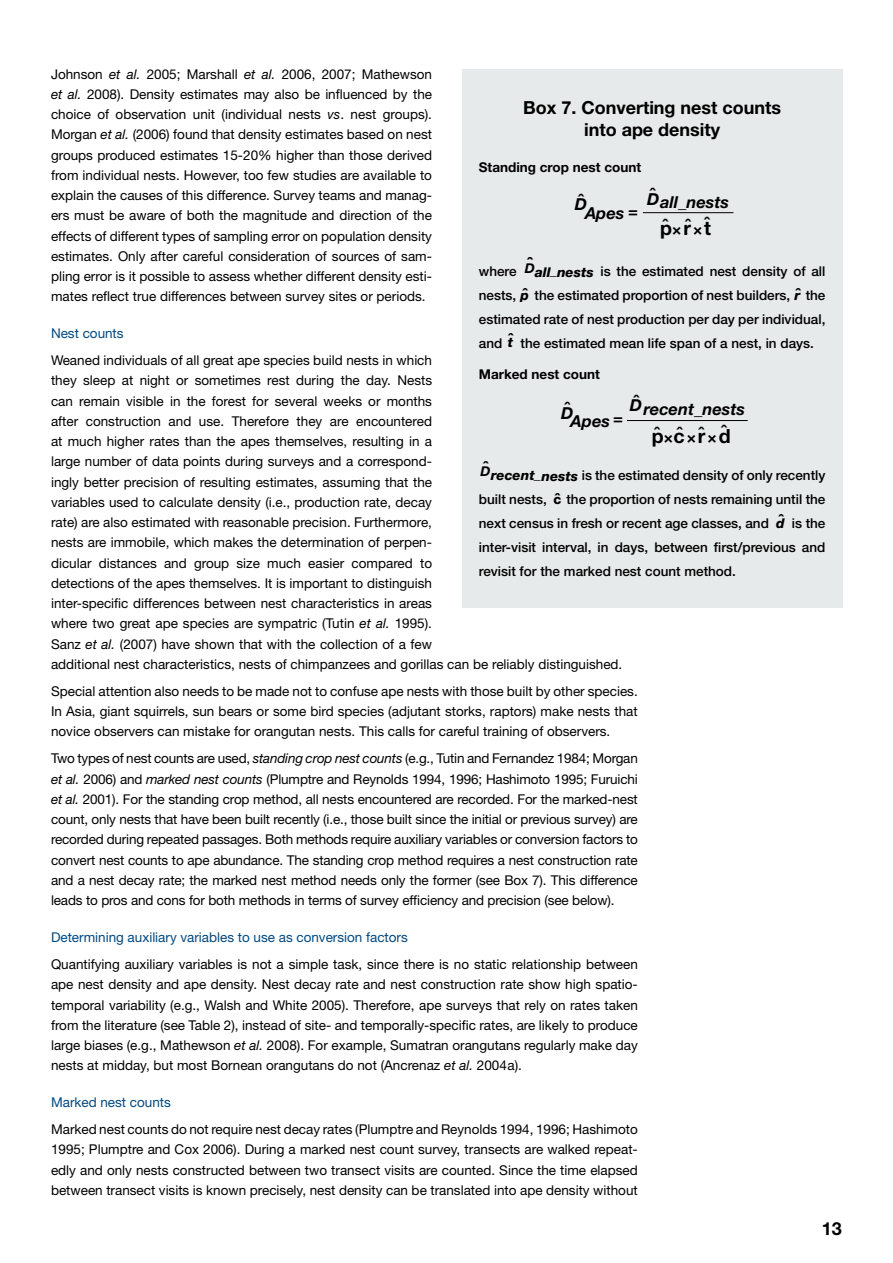
<style>
.page{position:relative;width:893px;height:1263px;background:#fff}
.page>*{position:absolute;margin:0;border:0;box-sizing:border-box;transform-origin:0 0}
.t1{font:700 19.5px "Helvetica Neue";color:#000}
.t2{font:500 19.5px "Helvetica Neue";letter-spacing:.895em;color:#000}
.t3{font:700 18px/22.5px "Helvetica Neue";color:#000;text-align:center}
.t4{font:italic 700 16.5px "Helvetica Neue";color:#000}
.t5{font:13.5px/20.2px "Helvetica Neue";color:#000;text-align:justify}
.t6{font:500 13.5px/24px "Helvetica Neue";color:#000;text-align:justify}
.t7{font:13.5px "Helvetica Neue";color:#004983}
.t8{font:700 13.5px "Helvetica Neue";color:#000}
.t9{font:italic 800 13.5px "Helvetica Neue";color:#000}
.s1{font-style:italic}
.s2{font-weight:500;font-style:normal;font-size:19.5px}
.s3{font-weight:500;font-style:normal}
.s4{font-size:16.5px}
.s5{font-weight:800;font-style:italic}
.s6{font-weight:700;font-size:16.5px}
.s7{font-weight:400}
.s8{font-weight:800}
</style>
<div class="page">
<div style="left:462px;top:69px;width:380px;height:539px;background:#e7eaea"></div>
<hr style="left:643px;top:212px;width:90px;height:1px;background:#000">
<hr style="left:627px;top:420px;width:120px;height:1px;background:#000">
<p class="t5" style="left:51px;top:64px;width:383px">Johnson <span class="s1">et al.</span> 2005; Marshall <span class="s1">et al.</span> 2006, 2007; Mathewson <span class="s1">et al.</span> 2008). Density estimates may also be influenced by the choice of observation unit (individual nests <span class="s1">vs</span>. nest groups).<br>Morgan <span class="s1">et al.</span> (2006) found that density estimates based on nest groups produced estimates 15-20% higher than those derived from individual nests. However, too few studies are available to explain the causes of this difference. Survey teams and manag&shy;ers must be aware of both the magnitude and direction of the effects of different types of sampling error on population density estimates. Only after careful consideration of sources of sam&shy;pling error is it possible to assess whether different density esti&shy;mates reflect true differences between survey sites or periods.</p>
<p class="t7" style="left:51px;top:325px;width:74px">Nest counts</p>
<p class="t5" style="left:51px;top:350px;width:573px;text-align:left">Weaned individuals of all great ape species build nests in which<br>they sleep at night or sometimes rest during the day. Nests<br>can remain visible in the forest for several weeks or months<br>after construction and use. Therefore they are encountered<br>at much higher rates than the apes themselves, resulting in a<br>large number of data points during surveys and a correspond-<br>ingly better precision of resulting estimates, assuming that the<br>variables used to calculate density (i.e., production rate, decay<br>rate) are also estimated with reasonable precision. Furthermore,<br>nests are immobile, which makes the determination of perpen-<br>dicular distances and group size much easier compared to<br>detections of the apes themselves. It is important to distinguish<br>inter-specific differences between nest characteristics in areas<br>where two great ape species are sympatric (Tutin <span class="s1">et al.</span> 1995).<br>Sanz <span class="s1">et al.</span> (2007) have shown that with the collection of a few<br>additional nest characteristics, nests of chimpanzees and gorillas can be reliably distinguished.</p>
<p class="t5" style="left:51px;top:681px;width:588px">Special attention also needs to be made not to confuse ape nests with those built by other species.<br>In Asia, giant squirrels, sun bears or some bird species (adjutant storks, raptors) make nests that novice observers can mistake for orangutan nests. This calls for careful training of observers.</p>
<p class="t5" style="left:51px;top:748px;width:588px">Two types of nest counts are used, <span class="s1">standing crop nest counts</span> (e.g., Tutin and Fernandez 1984; Morgan <span class="s1">et al.</span> 2006) and <span class="s1">marked nest counts</span> (Plumptre and Reynolds 1994, 1996; Hashimoto 1995; Furuichi <span class="s1">et al.</span> 2001). For the standing crop method, all nests encountered are recorded. For the marked-nest count, only nests that have been built recently (i.e., those built since the initial or previous survey) are recorded during repeated passages. Both methods require auxiliary variables or conversion factors to convert nest counts to ape abundance. The standing crop method requires a nest construction rate and a nest decay rate; the marked nest method needs only the former (see Box 7). This difference leads to pros and cons for both methods in terms of survey efficiency and precision (see below).</p>
<p class="t7" style="left:51px;top:929px;width:358px">Determining auxiliary variables to use as conversion factors</p>
<p class="t5" style="left:51px;top:954px;width:588px">Quantifying auxiliary variables is not a simple task, since there is no static relationship between ape nest density and ape density. Nest decay rate and nest construction rate show high spatio&shy;temporal variability (e.g., Walsh and White 2005). Therefore, ape surveys that rely on rates taken from the literature (see Table 2), instead of site- and temporally-specific rates, are likely to produce large biases (e.g., Mathewson <span class="s1">et al.</span> 2008). For example, Sumatran orangutans regularly make day nests at midday, but most Bornean orangutans do not (Ancrenaz <span class="s1">et al.</span> 2004a).</p>
<p class="t7" style="left:51px;top:1094px;width:121px">Marked nest counts</p>
<p class="t5" style="left:51px;top:1119px;width:588px">Marked nest counts do not require nest decay rates (Plumptre and Reynolds 1994, 1996; Hashimoto 1995; Plumptre and Cox 2006). During a marked nest count survey, transects are walked repeat&shy;edly and only nests constructed between two transect visits are counted. Since the time elapsed between transect visits is known precisely, nest density can be translated into ape density without</p>
<h2 class="t3" style="left:523px;top:96px;width:259px">Box 7. Converting nest counts into ape density</h2>
<p class="t8" style="left:479px;top:159px;width:164px">Standing crop nest count</p>
<p class="t4" style="left:660px;top:192px;width:70px">all_nests</p>
<h1 class="t2" style="left:663px;top:214px;width:48px">ˆˆˆ</h1>
<h1 class="t2" style="left:651px;top:184px;width:6px">ˆ</h1>
<p class="t4" style="left:575px;top:194px;width:14px">D<span class="s2">ˆ</span></p>
<p class="t4" style="left:647px;top:189px;width:14px">D</p>
<p class="t4" style="left:585px;top:203px;width:55px">Apes <span class="s3">=</span></p>
<h1 class="t1" style="left:660px;top:216px;width:53px">p<span class="s4">×</span>r<span class="s4">×</span>t</h1>
<h2 class="t3" style="left:528px;top:252px;width:6px">ˆ</h2>
<p class="t6" style="left:479px;top:259px;width:348px;text-indent:122px">is the estimated nest density of all nests, <span class="s5">p</span><span class="s6">ˆ</span> the estimated proportion of nest builders, <span class="s5">r</span><span class="s6">ˆ</span> the estimated rate of nest production per day per individual, and <span class="s5">t</span><sup>ˆ</sup> the estimated mean life span of a nest, in days.</p>
<p class="t8" style="left:479px;top:366px;width:123px">Marked nest count</p>
<p class="t4" style="left:643px;top:399px;width:103px">recent_nests</p>
<h1 class="t2" style="left:655px;top:423px;width:50px">ˆˆˆ</h1>
<p class="t6" style="left:479px;top:259px;width:116px">where <sup>D</sup> <span class="s1">_</span><span class="s5">nests</span></p>
<p class="t9" style="left:535px;top:264px;width:18px">all</p>
<h1 class="t2" style="left:634px;top:390px;width:6px">ˆ</h1>
<h1 class="t2" style="left:565px;top:398px;width:6px">ˆ</h1>
<p class="t4" style="left:630px;top:395px;width:14px">D</p>
<p class="t4" style="left:561px;top:403px;width:14px">D</p>
<p class="t4" style="left:571px;top:411px;width:54px">Apes <sup>=</sup></p>
<h1 class="t1" style="left:652px;top:423px;width:81px">p<span class="s4">×</span>c<span class="s4">×</span>r<span class="s4">×</span>d<sup>ˆ</sup></h1>
<p class="t6" style="left:479px;top:463px;width:348px"><sup>ˆ</sup><sup>D</sup><span class="s5">recent</span><span class="s7">_</span><span class="s5">nests</span> is the estimated density of only recently built nests, <span class="s8">c</span><span class="s6">ˆ</span> the proportion of nests remaining until the next census in fresh or recent age classes, and <span class="s5">d</span><span class="s6">ˆ</span> is the inter-visit interval, in days, between first/previous and revisit for the marked nest count method.</p>
<h2 class="t3" style="left:822px;top:1217px;width:22px">13</h2>
</div>
